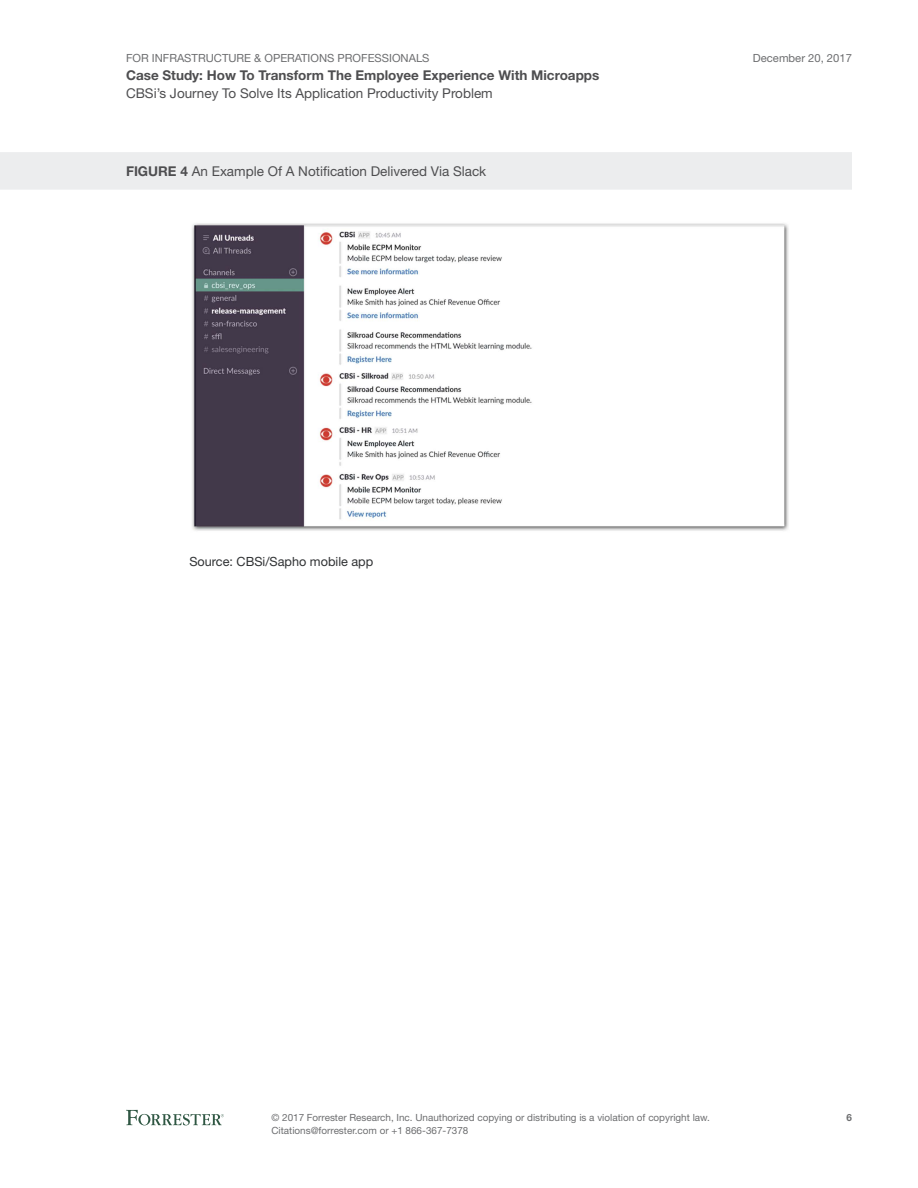
<style>
.page{position:relative;width:918px;height:1188px;background:#fff}
.page>*{position:absolute;margin:0;border:0;box-sizing:border-box;transform-origin:0 0}
.t1{font:13.5px "Helvetica Neue LT Std";color:#4e4e50}
.t2{font:700 13.5px "Helvetica Neue LT Std";color:#4e4e50}
.t3{font:12.6px "Helvetica Neue LT Std";color:#303234}
.t4{font:11.25px "Helvetica Neue LT Std";color:#6d6e70}
.t5{font:9.9px/12.8px "Helvetica Neue LT Std";color:#6d6e70}
.t6{font:700 9.9px "Helvetica Neue LT Std";color:#6d6e70}
.s1{font-weight:700}
</style>
<div class="page">
<svg style="left:126px;top:1110px;width:98px;height:15px"></svg>
<div style="left:0;top:152px;width:852px;height:38px;background:#ecedee"></div>
<img style="left:192px;top:223px;width:597px;height:308px">
<p class="t4" style="left:126px;top:51px;width:305px">For Infrastructure &amp; Operations Professionals</p>
<h1 class="t2" style="left:126px;top:67px;width:475px">Case Study: How To Transform The Employee Experience With Microapps</h1>
<h1 class="t1" style="left:126px;top:85px;width:368px">CBSi’s Journey To Solve Its Application Productivity Problem</h1>
<h1 class="t1" style="left:126px;top:163px;width:362px"><span class="s1">FIGURE 4</span> An Example Of A Notification Delivered Via Slack</h1>
<p class="t3" style="left:189px;top:554px;width:185px">Source: CBSi/Sapho mobile app</p>
<p class="t4" style="left:753px;top:51px;width:101px">December 20, 2017</p>
<p class="t5" style="left:272px;top:1111px;width:440px">© 2017 Forrester Research, Inc. Unauthorized copying or distributing is a violation of copyright law.<br>Citations@forrester.com or +1 866-367-7378</p>
<p class="t6" style="left:846px;top:1112px;width:7px">6</p>
</div>
